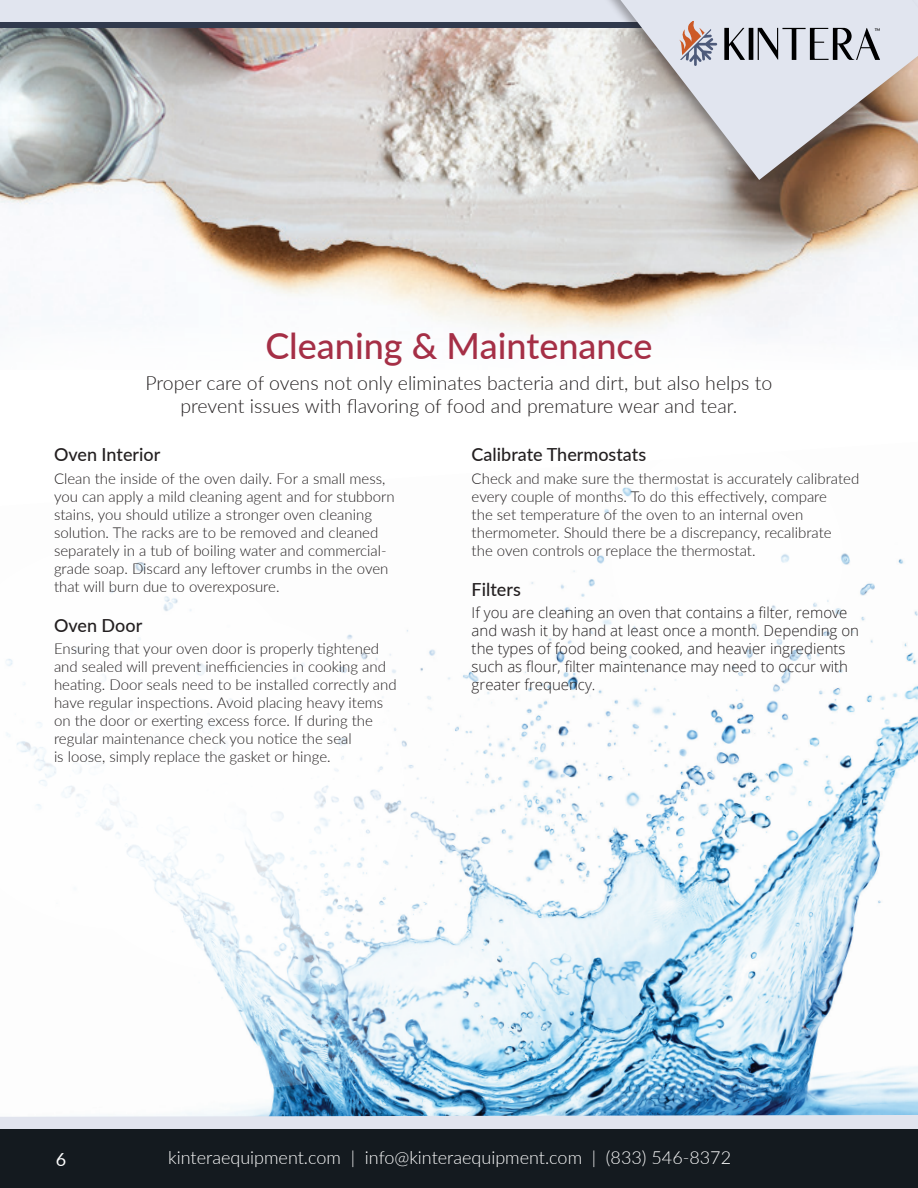
<style>
.page{position:relative;width:918px;height:1188px;background:#fff}
.page>*{position:absolute;margin:0;border:0;box-sizing:border-box;transform-origin:0 0}
.t1{font:500 36px "Lato";color:#a52f46}
.t2{font:300 19.5px/23.4px "Lato";color:#231f20;text-align:center}
.t3{font:300 18px "Lato";color:#fff}
.t4{font:500 18px "Lato";color:#231f20}
.t5{font:18px "Lato";color:#fff}
.t6{font:300 15px/18px "Lato";color:#231f20}
.t7{font:300 15px/18px "Open Sans";color:#231f20}
.t8{font:600 3.75px "Lato";color:#000}
</style>
<div class="page">
<div style="left:0;top:1114px;width:918px;height:73px;background:#e1e4ee"></div>
<div style="left:0;top:1130px;width:918px;height:58px;background:#141a1f"></div>
<img style="left:0;top:706px;width:918px;height:411px">
<svg style="left:0;top:539px;width:646px;height:550px"></svg>
<svg style="left:498px;top:486px;width:420px;height:220px"></svg>
<img style="left:0;top:28px;width:918px;height:290px">
<div style="left:0;top:0;width:918px;height:22px;background:#e1e5ef"></div>
<div style="left:407px;top:0;width:511px;height:187px;background:#231f20;opacity:.36"></div>
<svg style="left:620px;top:0;width:298px;height:180px;background:#ccc6c4"></svg>
<svg style="left:678px;top:21px;width:39px;height:45px;background:#c0b3b8"></svg>
<svg style="left:724px;top:28px;width:21px;height:32px"></svg>
<hr style="left:749px;top:28px;width:4px;height:32px;background:#000">
<svg style="left:758px;top:28px;width:122px;height:32px;background:#a4a7ae"></svg>
<svg style="left:450px;top:318px;width:339px;height:17px"></svg>
<svg style="left:0;top:316px;width:417px;height:2px"></svg>
<p class="t8" style="left:875px;top:26px;width:7px">TM</p>
<h1 class="t1" style="left:265px;top:320px;width:389px">Cleaning &amp; Maintenance</h1>
<h2 class="t2" style="left:146px;top:371px;width:628px">Proper care of ovens not only eliminates bacteria and dirt, but also helps to prevent issues with flavoring of food and premature wear and tear.</h2>
<p class="t4" style="left:54px;top:442px;width:108px">Oven Interior</p>
<p class="t6" style="left:54px;top:469px;width:342px">Clean the inside of the oven daily. For a small mess, you can apply a mild cleaning agent and for stubborn stains, you should utilize a stronger oven cleaning solution. The racks are to be removed and cleaned separately in a tub of boiling water and commercial&shy;grade soap. Discard any leftover crumbs in the oven that will burn due to overexposure.</p>
<p class="t4" style="left:54px;top:612px;width:90px">Oven Door</p>
<p class="t6" style="left:54px;top:639px;width:344px">Ensuring that your oven door is properly tightened and sealed will prevent inefficiencies in cooking and heating. Door seals need to be installed correctly and have regular inspections. Avoid placing heavy items on the door or exerting excess force. If during the regular maintenance check you notice the seal<br>is loose, simply replace the gasket or hinge.</p>
<p class="t4" style="left:472px;top:442px;width:176px">Calibrate Thermostats</p>
<p class="t6" style="left:472px;top:469px;width:389px">Check and make sure the thermostat is accurately calibrated every couple of months. To do this effectively, compare<br>the set temperature of the oven to an internal oven thermometer. Should there be a discrepancy, recalibrate<br>the oven controls or replace the thermostat.</p>
<p class="t4" style="left:472px;top:576px;width:51px">Filters</p>
<p class="t7" style="left:472px;top:603px;width:389px">If you are cleaning an oven that contains a filter, remove and wash it by hand at least once a month. Depending on the types of food being cooked, and heavier ingredients such as flour, filter maintenance may need to occur with greater frequency.</p>
<p class="t5" style="left:56px;top:1147px;width:12px">6</p>
<p class="t3" style="left:168px;top:1145px;width:564px">kinteraequipment.com | info@kinteraequipment.com | (833) 546-8372</p>
</div>
